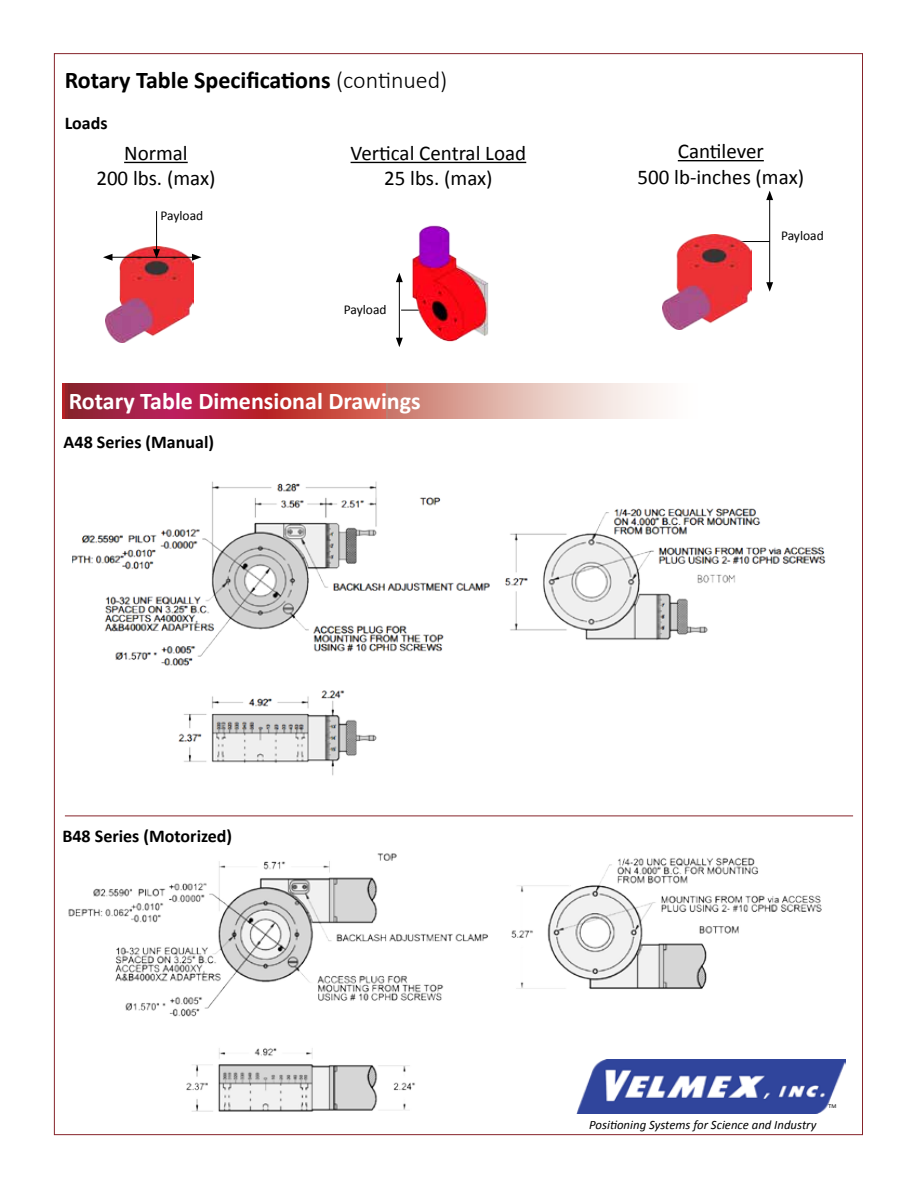
<style>
.page{position:relative;width:918px;height:1188px;background:#fff}
.page>*{position:absolute;margin:0;border:0;box-sizing:border-box;transform-origin:0 0}
.t1{font:700 24px "Calibri";color:#000}
.t2{font:700 24px "Calibri";color:#fff}
.t3{font:21px/25.2px "Calibri";color:#000;text-align:center}
.t4{font:700 18px "Calibri";color:#000}
.t5{font:13.5px "Calibri";color:#000}
.t6{font:italic 12.75px "Calibri";color:#000}
.t7{font:5.85px "Calibri";color:#000}
.s1{font-weight:300}
</style>
<div class="page">
<img style="left:105px;top:247px;width:89px;height:95px">
<hr style="left:124px;top:162px;width:64px;height:1px;background:#000">
<hr style="left:699px;top:241px;width:71px;height:1px;background:#000">
<hr style="left:769px;top:198px;width:1px;height:87px;background:#000">
<svg style="left:766px;top:191px;width:7px;height:9px"></svg>
<svg style="left:766px;top:282px;width:7px;height:10px"></svg>
<hr style="left:156px;top:211px;width:1px;height:41px;background:#000">
<svg style="left:153px;top:249px;width:7px;height:10px"></svg>
<hr style="left:351px;top:162px;width:175px;height:1px;background:#000">
<hr style="left:678px;top:160px;width:86px;height:1px;background:#000">
<hr style="left:110px;top:257px;width:84px;height:1px;background:#000">
<svg style="left:103px;top:254px;width:10px;height:7px"></svg>
<svg style="left:192px;top:254px;width:9px;height:7px"></svg>
<img style="left:396px;top:225px;width:93px;height:122px">
<img style="left:663px;top:234px;width:88px;height:96px">
<svg style="left:62px;top:384px;width:596px;height:34px;background:#cb6f75"></svg>
<img style="left:72px;top:481px;width:776px;height:335px">
<img style="left:67px;top:853px;width:781px;height:283px">
<hr style="left:65px;top:816px;width:788px;height:1px;background:#86232a">
<p class="t1" style="left:65px;top:65px;width:384px">Rotary Table Specifications <span class="s1">(continued)</span></p>
<p class="t4" style="left:65px;top:112px;width:45px">Loads</p>
<p class="t3" style="left:96px;top:141px;width:121px">Normal<br>200 lbs. (max)</p>
<p class="t5" style="left:160px;top:207px;width:44px">Payload</p>
<p class="t3" style="left:351px;top:141px;width:177px">Vertical Central Load<br>25 lbs. (max)</p>
<p class="t3" style="left:638px;top:139px;width:168px">Cantilever<br>500 lb-inches (max)</p>
<p class="t5" style="left:344px;top:301px;width:44px">Payload</p>
<p class="t2" style="left:69px;top:385px;width:353px">Rotary Table Dimensional Drawings</p>
<p class="t4" style="left:64px;top:430px;width:152px">A48 Series (Manual)</p>
<p class="t4" style="left:62px;top:825px;width:171px">B48 Series (Motorized)</p>
<p class="t5" style="left:781px;top:227px;width:44px">Payload</p>
<p class="t6" style="left:589px;top:1116px;width:229px">Positioning Systems for Science and Industry</p>
<p class="t7" style="left:829px;top:1103px;width:9px">TM</p>
</div>
